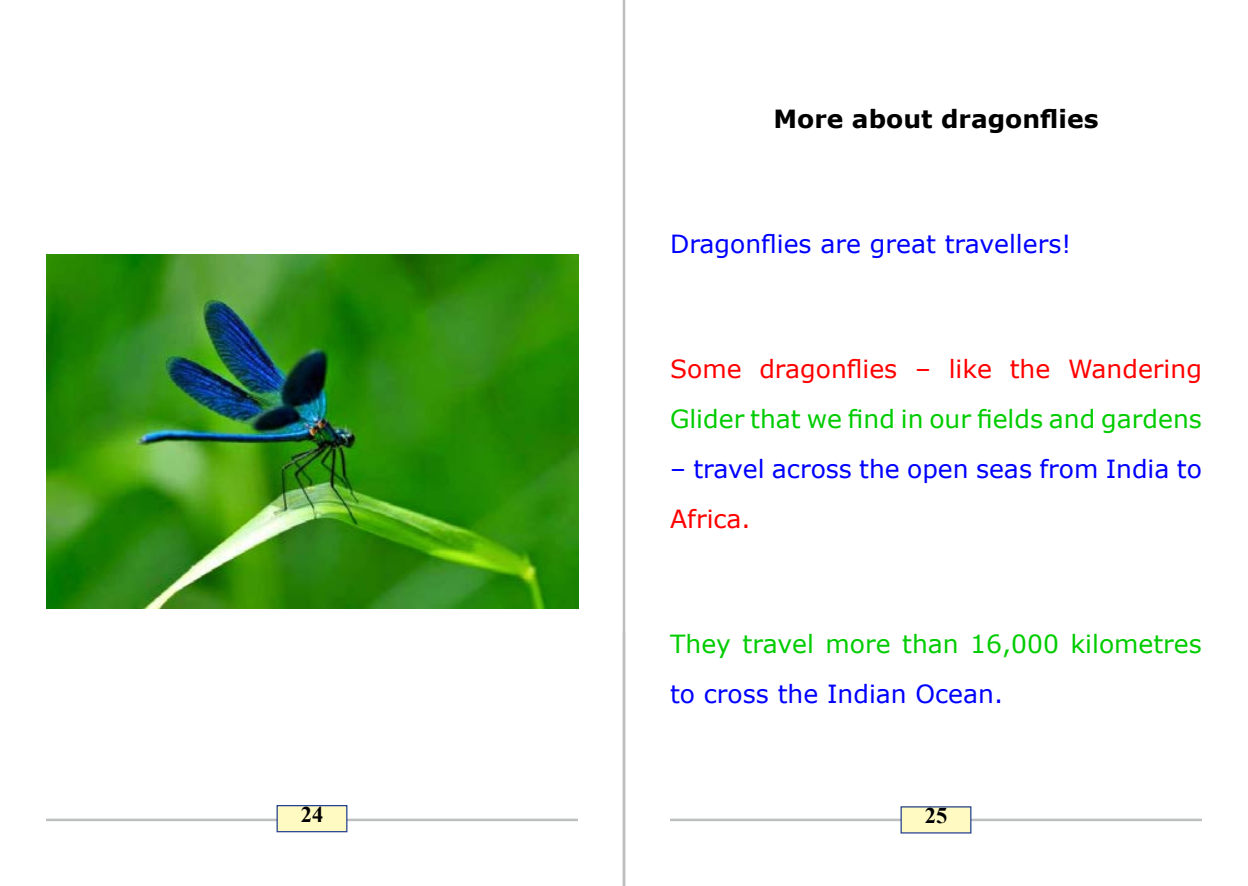
<style>
.page{position:relative;width:1248px;height:886px;background:#fff}
.page>*{position:absolute;margin:0;border:0;box-sizing:border-box;transform-origin:0 0}
.Studys{font:25px/50px "Verdana";color:#0c0}
.Studys-2{font:25px/50px "Verdana";color:#00f}
.Studys-3{font:700 25px "Verdana";color:#000}
.t1{font:700 22.5px "Times New Roman";color:#000}
.s1{color:#f00}
.s2{color:#00f}
</style>
<div class="page">
<hr style="left:622px;top:0;width:3px;height:886px;background:#bcbec0">
<hr style="left:46px;top:819px;width:532px;height:2px;background:#bcbec0">
<hr style="left:670px;top:819px;width:531px;height:2px;background:#bcbec0">
<div style="left:277px;top:805px;width:70px;height:27px;background:#fffac2"></div>
<div style="left:276px;top:805px;width:71px;height:27px;border:1px solid #25408f"></div>
<div style="left:901px;top:807px;width:69px;height:26px;background:#fffac2"></div>
<div style="left:900px;top:806px;width:71px;height:27px;border:1px solid #25408f"></div>
<img style="left:46px;top:254px;width:533px;height:355px">
<p class="Studys-3" style="left:773px;top:101px;width:326px">More about dragonflies</p>
<p class="Studys-2" style="left:670px;top:218px;width:402px">Dragonflies are great travellers!</p>
<p class="Studys" style="left:670px;top:343px;width:533px"><span class="s1">Some dragonflies – like the Wandering<br></span>Glider that we find in our fields and gardens</p>
<p class="Studys-2" style="left:670px;top:443px;width:533px">– travel across the open seas from India to<br><span class="s1">Africa.</span></p>
<p class="Studys" style="left:670px;top:618px;width:533px">They travel more than 16,000 kilometres <span class="s2">to cross the Indian Ocean.</span></p>
<p class="t1" style="left:301px;top:798px;width:24px">24</p>
<p class="t1" style="left:924px;top:799px;width:24px">25</p>
</div>
